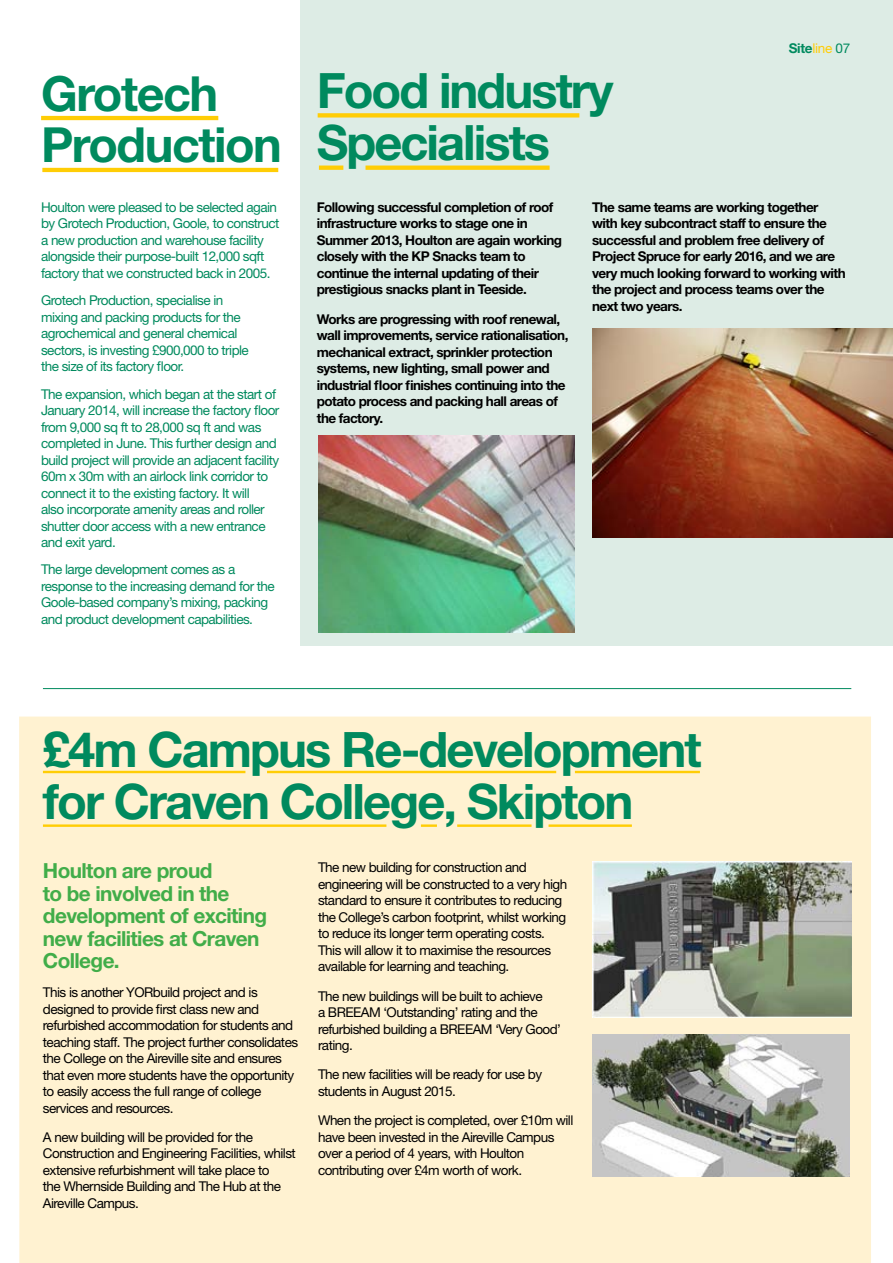
<style>
.page{position:relative;width:893px;height:1263px;background:#fff}
.page>*{position:absolute;margin:0;border:0;box-sizing:border-box;transform-origin:0 0}
.t1{font:700 48.9px/51.8px "Helvetica Neue";letter-spacing:-.04em;color:#008a5e}
.t2{font:700 48.75px/51.8px "Helvetica Neue";letter-spacing:-.04em;color:#008a5e}
.t3{font:700 48.45px/51.3px "Helvetica Neue";letter-spacing:-.03em;color:#008a5e}
.t4{font:700 20.85px/22.5px "Helvetica Neue";letter-spacing:-.03em;color:#41ad49}
.t5{font:13.5px/16.5px "Helvetica Neue";letter-spacing:-.04em;color:#000}
.t6{font:13.5px/16.5px "Helvetica Neue";letter-spacing:-.04em;color:#008a5e}
.t7{font:700 13.5px/16.5px "Helvetica Neue";letter-spacing:-.04em;color:#000}
.t8{font:700 13.5px "Helvetica Neue";color:#008a5e}
.s1{font-weight:400;color:#ffcd05}
.s2{font-weight:400}
</style>
<div class="page">
<div style="left:19px;top:716px;width:852px;height:547px;background:#fff2d1"></div>
<div style="left:300px;top:0;width:593px;height:645px;background:#ddece5"></div>
<hr style="left:43px;top:688px;width:808px;height:1px;background:#008a5e">
<div style="left:318px;top:113px;width:261px;height:5px;background:#ffcd05"></div>
<svg style="left:319px;top:166px;width:24px;height:4px"></svg>
<svg style="left:365px;top:166px;width:185px;height:4px"></svg>
<img style="left:592px;top:329px;width:301px;height:209px">
<img style="left:592px;top:862px;width:260px;height:155px">
<img style="left:592px;top:1035px;width:257px;height:141px">
<hr style="left:41px;top:116px;width:177px;height:4px;background:#ffcd05">
<hr style="left:42px;top:168px;width:236px;height:4px;background:#ffcd05">
<img style="left:319px;top:435px;width:256px;height:197px">
<hr style="left:43px;top:771px;width:202px;height:2px;background:#ffcd05">
<hr style="left:43px;top:824px;width:343px;height:3px;background:#ffcd05">
<hr style="left:575px;top:771px;width:125px;height:2px;background:#ffcd05">
<hr style="left:267px;top:771px;width:289px;height:2px;background:#ffcd05">
<hr style="left:549px;top:824px;width:83px;height:3px;background:#ffcd05">
<hr style="left:457px;top:824px;width:74px;height:3px;background:#ffcd05">
<hr style="left:421px;top:824px;width:16px;height:3px;background:#ffcd05">
<h3 class="t3" style="left:41px;top:67px;width:242px">Grotech<br>Production</h3>
<p class="t6" style="left:41px;top:199px;width:240px">Houlton were pleased to be selected again by Grotech Production, Goole, to construct a new production and warehouse facility alongside their purpose-built 12,000 sqft factory that we constructed back in 2005.</p>
<p class="t6" style="left:41px;top:292px;width:209px">Grotech Production, specialise in mixing and packing products for the agrochemical and general chemical sectors, is investing £900,000 to triple the size of its factory floor.</p>
<p class="t6" style="left:41px;top:385px;width:240px">The expansion, which began at the start of January 2014, will increase the factory floor from 9,000 sq ft to 28,000 sq ft and was completed in June. This further design and build project will provide an adjacent facility 60m x 30m with an airlock link corridor to connect it to the existing factory. It will<br>also incorporate amenity areas and roller shutter door access with a new entrance and exit yard.</p>
<p class="t6" style="left:41px;top:561px;width:235px">The large development comes as a response to the increasing demand for the Goole-based company’s mixing, packing and product development capabilities.</p>
<p class="t8" style="left:789px;top:40px;width:63px">Site<span class="s1">line</span> <span class="s2">07</span></p>
<h2 class="t2" style="left:317px;top:64px;width:298px">Food industry<br>Specialists</h2>
<p class="t7" style="left:317px;top:198px;width:247px">Following successful completion of roof infrastructure works to stage one in Summer 2013, Houlton are again working closely with the KP Snacks team to continue the internal updating of their prestigious snacks plant in Teeside.</p>
<p class="t7" style="left:317px;top:310px;width:253px">Works are progressing with roof renewal, wall improvements, service rationalisation, mechanical extract, sprinkler protection systems, new lighting, small power and industrial floor finishes continuing into the potato process and packing hall areas of the factory.</p>
<p class="t7" style="left:592px;top:198px;width:255px">The same teams are working together with key subcontract staff to ensure the successful and problem free delivery of Project Spruce for early 2016, and we are very much looking forward to working with the project and process teams over the next two years.</p>
<h1 class="t1" style="left:43px;top:722px;width:660px">£4m Campus Re-development for Craven College, Skipton</h1>
<h3 class="t4" style="left:43px;top:859px;width:226px">Houlton are proud<br>to be involved in the development of exciting new facilities at Craven<br>College.</h3>
<p class="t5" style="left:43px;top:984px;width:257px">This is another YORbuild project and is designed to provide first class new and refurbished accommodation for students and teaching staff. The project further consolidates the College on the Aireville site and ensures that even more students have the opportunity to easily access the full range of college services and resources.</p>
<p class="t5" style="left:43px;top:1129px;width:254px">A new building will be provided for the Construction and Engineering Facilities, whilst extensive refurbishment will take place to<br>the Whernside Building and The Hub at the Aireville Campus.</p>
<p class="t5" style="left:318px;top:859px;width:251px">The new building for construction and engineering will be constructed to a very high standard to ensure it contributes to reducing the College’s carbon footprint, whilst working to reduce its longer term operating costs.<br>This will allow it to maximise the resources available for learning and teaching.</p>
<p class="t5" style="left:318px;top:987px;width:244px">The new buildings will be built to achieve<br>a BREEAM ‘Outstanding’ rating and the refurbished building a BREEAM ‘Very Good’ rating.</p>
<p class="t5" style="left:318px;top:1066px;width:226px">The new facilities will be ready for use by students in August 2015.</p>
<p class="t5" style="left:318px;top:1112px;width:257px">When the project is completed, over £10m will have been invested in the Aireville Campus over a period of 4 years, with Houlton contributing over £4m worth of work.</p>
</div>
